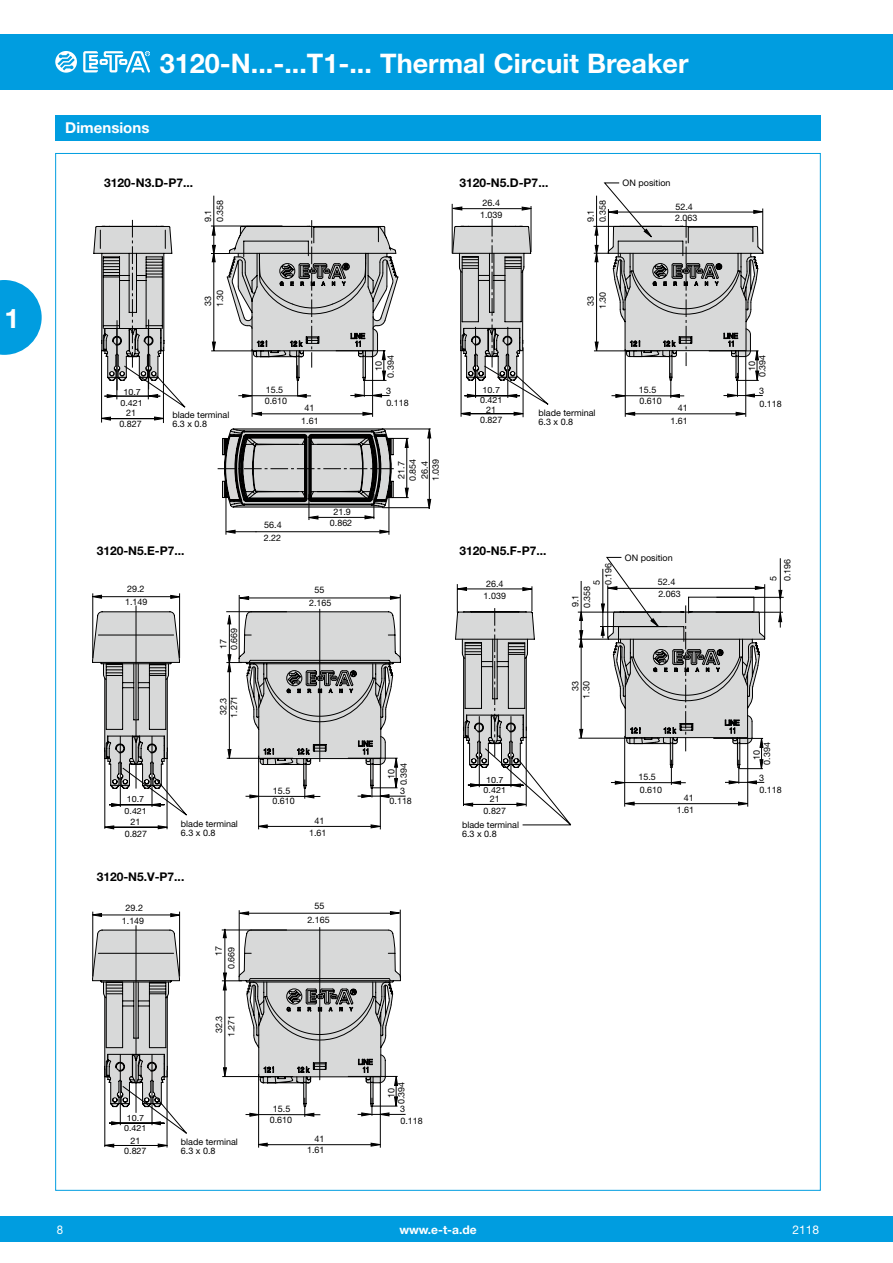
<style>
.page{position:relative;width:893px;height:1263px;background:#fff}
.page>*{position:absolute;margin:0;border:0;box-sizing:border-box;transform-origin:0 0}
.t1{font:700 27px "Helvetica Neue LT";color:#fff}
.t2{font:700 15px "Helvetica Neue LT";color:#fff}
.t3{font:700 12px "Helvetica Neue LT";color:#000}
.t4{font:700 12px "Helvetica Neue LT";color:#fff}
.t5{font:12px "Helvetica Neue LT";color:#fff}
.t6{font:12px "Helvetica Neue LT";color:#fff;scale:.95 1}
.t7{font:9px/9px "Helvetica Neue LT";color:#000}
.t8{font:8.85px "Helvetica Neue LT";color:#000}
.t9{font:8.55px "Helvetica Neue LT";color:#000;scale:1.05 1}
</style>
<div class="page">
<div style="left:0;top:1216px;width:893px;height:26px;background:#009de0"></div>
<div style="left:0;top:34px;width:893px;height:55px;background:#009de0"></div>
<svg style="left:55px;top:51px;width:22px;height:22px"></svg>
<svg style="left:83px;top:51px;width:67px;height:21px"></svg>
<svg style="left:0;top:280px;width:42px;height:75px"></svg>
<div style="left:55px;top:115px;width:766px;height:25px;background:#009de0"></div>
<hr style="left:214px;top:196px;width:1px;height:150px;background:#000">
<hr style="left:400px;top:910px;width:1px;height:67px;background:#000">
<svg style="left:211px;top:220px;width:220px;height:289px"></svg>
<hr style="left:380px;top:1076px;width:1px;height:72px;background:#000">
<hr style="left:358px;top:1114px;width:48px;height:1px;background:#000">
<svg style="left:101px;top:349px;width:297px;height:562px"></svg>
<hr style="left:163px;top:347px;width:1px;height:76px;background:#000">
<hr style="left:109px;top:418px;width:46px;height:1px;background:#000">
<hr style="left:117px;top:328px;width:1px;height:71px;background:#000">
<hr style="left:148px;top:328px;width:1px;height:71px;background:#000">
<svg style="left:154px;top:417px;width:10px;height:3px"></svg>
<svg style="left:94px;top:220px;width:78px;height:178px"></svg>
<svg style="left:101px;top:417px;width:10px;height:3px"></svg>
<svg style="left:92px;top:911px;width:308px;height:236px"></svg>
<hr style="left:400px;top:594px;width:1px;height:65px;background:#000">
<hr style="left:358px;top:796px;width:48px;height:1px;background:#000">
<hr style="left:93px;top:593px;width:1px;height:65px;background:#000">
<hr style="left:179px;top:593px;width:1px;height:65px;background:#000">
<svg style="left:92px;top:595px;width:308px;height:234px"></svg>
<svg style="left:452px;top:183px;width:311px;height:234px"></svg>
<svg style="left:455px;top:557px;width:329px;height:269px"></svg>
<h1 class="t1" style="left:4px;top:302px;width:17px">1</h1>
<h1 class="t1" style="left:160px;top:46px;width:530px">3120-N...-...T1-... Thermal Circuit Breaker</h1>
<h2 class="t2" style="left:65px;top:119px;width:86px">Dimensions</h2>
<h3 class="t3" style="left:104px;top:175px;width:90px">3120-N3.D-P7...</h3>
<h3 class="t3" style="left:459px;top:175px;width:90px">3120-N5.D-P7...</h3>
<p class="t7" style="left:623px;top:178px;width:49px">ON position</p>
<p class="t8" style="left:215px;top:222px;width:24px;rotate:-90deg">0.358</p>
<p class="t7" style="left:203px;top:222px;width:14px;rotate:-90deg">9.1</p>
<p class="t7" style="left:483px;top:198px;width:19px">26.4</p>
<p class="t8" style="left:480px;top:210px;width:24px">1.039</p>
<p class="t8" style="left:597px;top:222px;width:24px;rotate:-90deg">0.358</p>
<p class="t7" style="left:586px;top:222px;width:14px;rotate:-90deg">9.1</p>
<p class="t7" style="left:675px;top:202px;width:19px">52.4</p>
<p class="t8" style="left:675px;top:212px;width:24px">2.063</p>
<p class="t8" style="left:215px;top:307px;width:19px;rotate:-90deg">1.30</p>
<p class="t7" style="left:203px;top:306px;width:12px;rotate:-90deg">33</p>
<p class="t8" style="left:597px;top:309px;width:19px;rotate:-90deg">1.30</p>
<p class="t7" style="left:586px;top:306px;width:12px;rotate:-90deg">33</p>
<p class="t8" style="left:385px;top:378px;width:24px;rotate:-90deg">0.394</p>
<p class="t7" style="left:374px;top:371px;width:12px;rotate:-90deg">10</p>
<p class="t9" style="left:123px;top:387px;width:18px">10.7</p>
<p class="t9" style="left:120px;top:397px;width:23px">0.421</p>
<p class="t7" style="left:126px;top:409px;width:12px">21</p>
<p class="t8" style="left:119px;top:419px;width:24px">0.827</p>
<p class="t7" style="left:266px;top:386px;width:19px">15.5</p>
<p class="t7" style="left:386px;top:386px;width:7px">3</p>
<p class="t9" style="left:483px;top:385px;width:18px">10.7</p>
<p class="t9" style="left:480px;top:395px;width:23px">0.421</p>
<p class="t8" style="left:265px;top:396px;width:24px">0.610</p>
<p class="t8" style="left:386px;top:397px;width:24px">0.118</p>
<p class="t7" style="left:305px;top:404px;width:12px">41</p>
<p class="t7" style="left:486px;top:405px;width:12px">21</p>
<p class="t7" style="left:172px;top:410px;width:59px">blade terminal<br>6.3 x 0.8</p>
<p class="t7" style="left:538px;top:409px;width:59px">blade terminal<br>6.3 x 0.8</p>
<p class="t8" style="left:480px;top:414px;width:24px">0.827</p>
<p class="t8" style="left:301px;top:416px;width:19px">1.61</p>
<p class="t8" style="left:408px;top:481px;width:24px;rotate:-90deg">0.854</p>
<p class="t8" style="left:430px;top:481px;width:24px;rotate:-90deg">1.039</p>
<p class="t7" style="left:420px;top:479px;width:19px;rotate:-90deg">26.4</p>
<p class="t7" style="left:397px;top:479px;width:19px;rotate:-90deg">21.7</p>
<p class="t7" style="left:333px;top:507px;width:19px">21.9</p>
<p class="t7" style="left:264px;top:520px;width:19px">56.4</p>
<p class="t8" style="left:330px;top:518px;width:24px">0.862</p>
<p class="t8" style="left:264px;top:533px;width:19px">2.22</p>
<h3 class="t3" style="left:97px;top:544px;width:89px">3120-N5.E-P7...</h3>
<h3 class="t3" style="left:459px;top:544px;width:89px">3120-N5.F-P7...</h3>
<p class="t7" style="left:127px;top:584px;width:19px">29.2</p>
<p class="t8" style="left:125px;top:596px;width:24px">1.149</p>
<p class="t7" style="left:315px;top:586px;width:12px">55</p>
<p class="t8" style="left:309px;top:598px;width:24px">2.165</p>
<p class="t7" style="left:486px;top:579px;width:19px">26.4</p>
<p class="t8" style="left:484px;top:590px;width:24px">1.039</p>
<p class="t8" style="left:229px;top:650px;width:24px;rotate:-90deg">0.669</p>
<p class="t7" style="left:219px;top:649px;width:12px;rotate:-90deg">17</p>
<p class="t8" style="left:229px;top:718px;width:24px;rotate:-90deg">1.271</p>
<p class="t7" style="left:219px;top:715px;width:19px;rotate:-90deg">32.3</p>
<p class="t9" style="left:127px;top:794px;width:18px">10.7</p>
<p class="t8" style="left:398px;top:785px;width:24px;rotate:-90deg">0.394</p>
<p class="t7" style="left:387px;top:779px;width:12px;rotate:-90deg">10</p>
<p class="t7" style="left:273px;top:786px;width:19px">15.5</p>
<p class="t7" style="left:400px;top:786px;width:7px">3</p>
<p class="t8" style="left:272px;top:796px;width:24px">0.610</p>
<p class="t8" style="left:390px;top:796px;width:24px">0.118</p>
<p class="t9" style="left:486px;top:774px;width:18px">10.7</p>
<p class="t9" style="left:484px;top:784px;width:23px">0.421</p>
<p class="t7" style="left:490px;top:794px;width:12px">21</p>
<p class="t9" style="left:125px;top:806px;width:23px">0.421</p>
<p class="t8" style="left:484px;top:805px;width:24px">0.827</p>
<p class="t7" style="left:131px;top:817px;width:12px">21</p>
<p class="t8" style="left:125px;top:829px;width:24px">0.827</p>
<p class="t7" style="left:181px;top:819px;width:59px">blade terminal<br>6.3 x 0.8</p>
<p class="t7" style="left:314px;top:816px;width:12px">41</p>
<p class="t8" style="left:309px;top:827px;width:19px">1.61</p>
<p class="t7" style="left:462px;top:821px;width:59px">blade terminal<br>6.3 x 0.8</p>
<p class="t8" style="left:603px;top:585px;width:24px;rotate:-90deg">0.196</p>
<p class="t7" style="left:592px;top:585px;width:7px;rotate:-90deg">5</p>
<p class="t8" style="left:582px;top:608px;width:24px;rotate:-90deg">0.358</p>
<p class="t7" style="left:570px;top:607px;width:14px;rotate:-90deg">9.1</p>
<p class="t7" style="left:570px;top:691px;width:12px;rotate:-90deg">33</p>
<p class="t8" style="left:581px;top:699px;width:19px;rotate:-90deg">1.30</p>
<p class="t8" style="left:757px;top:377px;width:24px;rotate:-90deg">0.394</p>
<p class="t7" style="left:747px;top:371px;width:12px;rotate:-90deg">10</p>
<p class="t7" style="left:639px;top:386px;width:19px">15.5</p>
<p class="t7" style="left:759px;top:386px;width:7px">3</p>
<p class="t8" style="left:639px;top:395px;width:24px">0.610</p>
<p class="t8" style="left:759px;top:398px;width:24px">0.118</p>
<p class="t7" style="left:678px;top:404px;width:12px">41</p>
<p class="t8" style="left:670px;top:416px;width:19px">1.61</p>
<p class="t7" style="left:625px;top:553px;width:49px">ON position</p>
<p class="t7" style="left:658px;top:577px;width:19px">52.4</p>
<p class="t8" style="left:658px;top:588px;width:24px">2.063</p>
<p class="t8" style="left:782px;top:581px;width:24px;rotate:-90deg">0.196</p>
<p class="t7" style="left:769px;top:581px;width:7px;rotate:-90deg">5</p>
<p class="t8" style="left:762px;top:764px;width:24px;rotate:-90deg">0.394</p>
<p class="t7" style="left:752px;top:759px;width:12px;rotate:-90deg">10</p>
<p class="t7" style="left:638px;top:772px;width:19px">15.5</p>
<p class="t7" style="left:759px;top:773px;width:7px">3</p>
<p class="t8" style="left:640px;top:784px;width:24px">0.610</p>
<p class="t7" style="left:684px;top:793px;width:12px">41</p>
<p class="t8" style="left:677px;top:805px;width:19px">1.61</p>
<p class="t8" style="left:759px;top:784px;width:24px">0.118</p>
<h3 class="t3" style="left:97px;top:869px;width:89px">3120-N5.V-P7...</h3>
<p class="t7" style="left:126px;top:903px;width:19px">29.2</p>
<p class="t8" style="left:122px;top:915px;width:24px">1.149</p>
<p class="t7" style="left:214px;top:956px;width:12px;rotate:-90deg">17</p>
<p class="t8" style="left:226px;top:969px;width:24px;rotate:-90deg">0.669</p>
<p class="t7" style="left:315px;top:901px;width:12px">55</p>
<p class="t8" style="left:307px;top:914px;width:24px">2.165</p>
<p class="t7" style="left:214px;top:1033px;width:19px;rotate:-90deg">32.3</p>
<p class="t8" style="left:226px;top:1037px;width:24px;rotate:-90deg">1.271</p>
<p class="t8" style="left:396px;top:1104px;width:24px;rotate:-90deg">0.394</p>
<p class="t7" style="left:387px;top:1097px;width:12px;rotate:-90deg">10</p>
<p class="t7" style="left:273px;top:1104px;width:19px">15.5</p>
<p class="t7" style="left:400px;top:1104px;width:7px">3</p>
<p class="t9" style="left:127px;top:1112px;width:18px">10.7</p>
<p class="t9" style="left:124px;top:1123px;width:23px">0.421</p>
<p class="t8" style="left:270px;top:1115px;width:24px">0.610</p>
<p class="t8" style="left:400px;top:1115px;width:24px">0.118</p>
<p class="t7" style="left:131px;top:1136px;width:12px">21</p>
<p class="t8" style="left:124px;top:1146px;width:24px">0.827</p>
<p class="t7" style="left:181px;top:1137px;width:59px">blade terminal<br>6.3 x 0.8</p>
<p class="t7" style="left:314px;top:1134px;width:12px">41</p>
<p class="t8" style="left:307px;top:1144px;width:19px">1.61</p>
<h3 class="t6" style="left:57px;top:1222px;width:8px">8</h3>
<h3 class="t4" style="left:399px;top:1222px;width:79px">www.e-t-a.de</h3>
<h3 class="t5" style="left:792px;top:1222px;width:28px">2118</h3>
</div>
